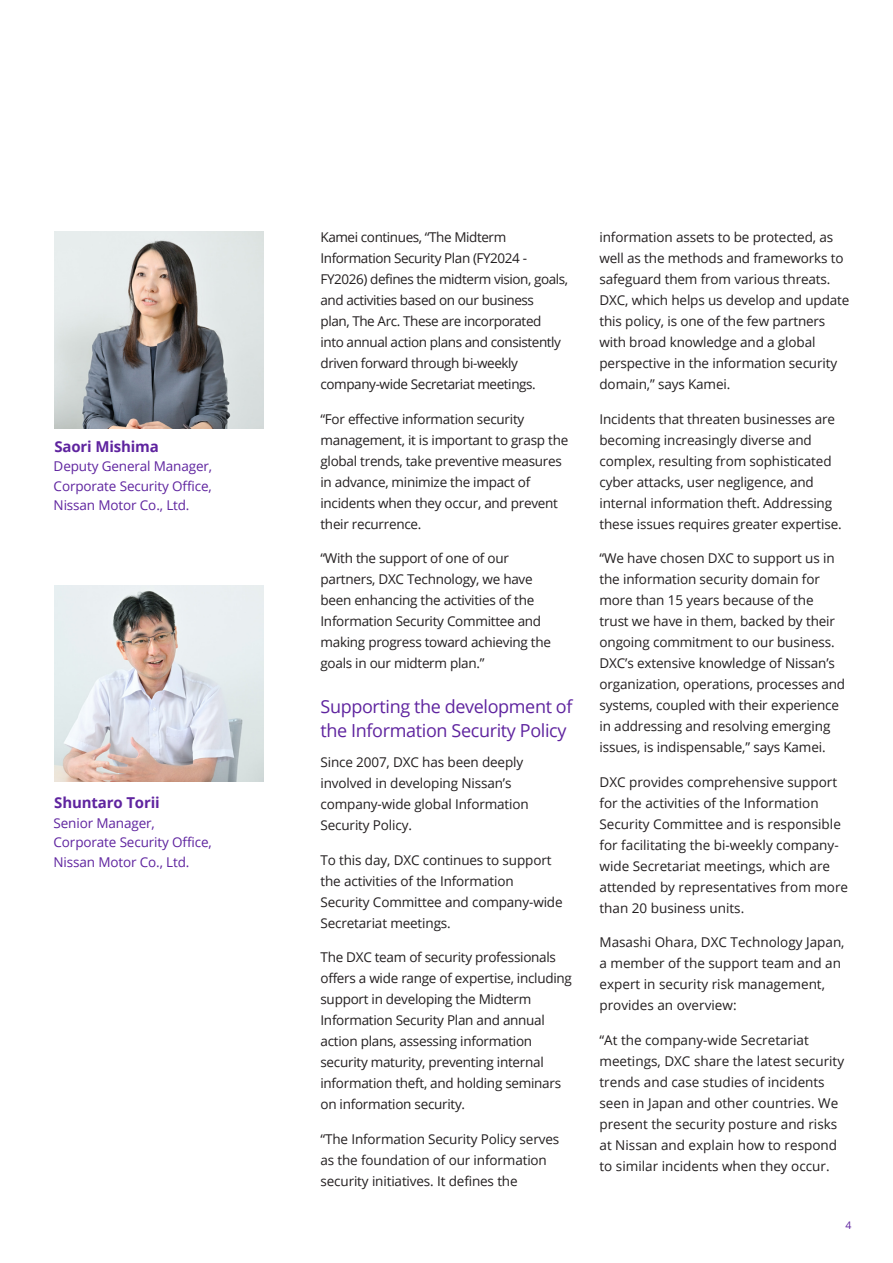
<style>
.page{position:relative;width:893px;height:1263px;background:#fff}
.page>*{position:absolute;margin:0;border:0;box-sizing:border-box;transform-origin:0 0}
.Body_Copy_Regular_9_14{font:18px/24px "Open Sans";letter-spacing:-.02em;color:#5f249f}
.Box_Small_Hanging_Quote{font:700 15px "Open Sans";letter-spacing:-.01em;color:#5f249f}
.Body_Copy_Regular_9_14-2{font:13.5px/21px "Open Sans";letter-spacing:-.01em;color:#231f20}
.Body_Copy_Regular_9_14-3{font:13.5px/21px "Open Sans";letter-spacing:-.03em;color:#231f20}
.Box_Small_Hanging_Quote-2{font:13.5px/19.5px "Open Sans";letter-spacing:-.01em;color:#5f249f}
.Page_number{font:10.5px "Open Sans";color:#5f249f}
</style>
<div class="page">
<img style="left:54px;top:232px;width:209px;height:196px">
<img style="left:54px;top:585px;width:209px;height:196px">
<p class="Box_Small_Hanging_Quote" style="left:54px;top:436px;width:106px">Saori Mishima</p>
<p class="Box_Small_Hanging_Quote-2" style="left:54px;top:456px;width:160px;text-align:justify">Deputy General Manager, Corporate Security Office, Nissan Motor Co., Ltd.</p>
<p class="Box_Small_Hanging_Quote" style="left:54px;top:792px;width:107px">Shuntaro Torii</p>
<p class="Box_Small_Hanging_Quote-2" style="left:54px;top:812px;width:160px">Senior Manager,<br>Corporate Security Office,<br>Nissan Motor Co., Ltd.</p>
<p class="Body_Copy_Regular_9_14-3" style="left:320px;top:226px;width:249px">Kamei continues, “The Midterm Information Security Plan (FY2024 - FY2026) defines the midterm vision, goals, and activities based on our business<br>plan, The Arc. These are incorporated<br>into annual action plans and consistently driven forward through bi-weekly company-wide Secretariat meetings.</p>
<p class="Body_Copy_Regular_9_14-2" style="left:320px;top:408px;width:249px">“For effective information security management, it is important to grasp the global trends, take preventive measures in advance, minimize the impact of incidents when they occur, and prevent their recurrence.</p>
<p class="Body_Copy_Regular_9_14-2" style="left:320px;top:547px;width:232px">“With the support of one of our partners, DXC Technology, we have been enhancing the activities of the Information Security Committee and making progress toward achieving the goals in our midterm plan.”</p>
<p class="Body_Copy_Regular_9_14" style="left:320px;top:693px;width:254px">Supporting the development of the Information Security Policy</p>
<p class="Body_Copy_Regular_9_14-2" style="left:320px;top:751px;width:210px">Since 2007, DXC has been deeply involved in developing Nissan’s company-wide global Information<br>Security Policy.</p>
<p class="Body_Copy_Regular_9_14-2" style="left:320px;top:849px;width:244px">To this day, DXC continues to support the activities of the Information Security Committee and company-wide Secretariat meetings.</p>
<p class="Body_Copy_Regular_9_14-2" style="left:320px;top:946px;width:253px">The DXC team of security professionals offers a wide range of expertise, including support in developing the Midterm Information Security Plan and annual action plans, assessing information security maturity, preventing internal information theft, and holding seminars on information security.</p>
<p class="Body_Copy_Regular_9_14-2" style="left:320px;top:1128px;width:240px">“The Information Security Policy serves as the foundation of our information security initiatives. It defines the</p>
<p class="Body_Copy_Regular_9_14-2" style="left:599px;top:226px;width:251px">information assets to be protected, as well as the methods and frameworks to safeguard them from various threats.<br>DXC, which helps us develop and update this policy, is one of the few partners with broad knowledge and a global perspective in the information security domain,” says Kamei.</p>
<p class="Body_Copy_Regular_9_14-2" style="left:599px;top:408px;width:244px">Incidents that threaten businesses are becoming increasingly diverse and complex, resulting from sophisticated cyber attacks, user negligence, and internal information theft. Addressing these issues requires greater expertise.</p>
<p class="Body_Copy_Regular_9_14-2" style="left:599px;top:547px;width:247px">“We have chosen DXC to support us in the information security domain for more than 15 years because of the trust we have in them, backed by their ongoing commitment to our business.<br>DXC’s extensive knowledge of Nissan’s organization, operations, processes and systems, coupled with their experience in addressing and resolving emerging issues, is indispensable,” says Kamei.</p>
<p class="Body_Copy_Regular_9_14-2" style="left:599px;top:771px;width:250px">DXC provides comprehensive support for the activities of the Information Security Committee and is responsible for facilitating the bi-weekly company&shy;wide Secretariat meetings, which are attended by representatives from more than 20 business units.</p>
<p class="Body_Copy_Regular_9_14-2" style="left:599px;top:931px;width:247px">Masashi Ohara, DXC Technology Japan, a member of the support team and an expert in security risk management, provides an overview:</p>
<p class="Body_Copy_Regular_9_14-2" style="left:599px;top:1029px;width:246px">“At the company-wide Secretariat meetings, DXC share the latest security trends and case studies of incidents seen in Japan and other countries. We present the security posture and risks at Nissan and explain how to respond to similar incidents when they occur.</p>
<p class="Page_number" style="left:845px;top:1218px;width:8px">4</p>
</div>
